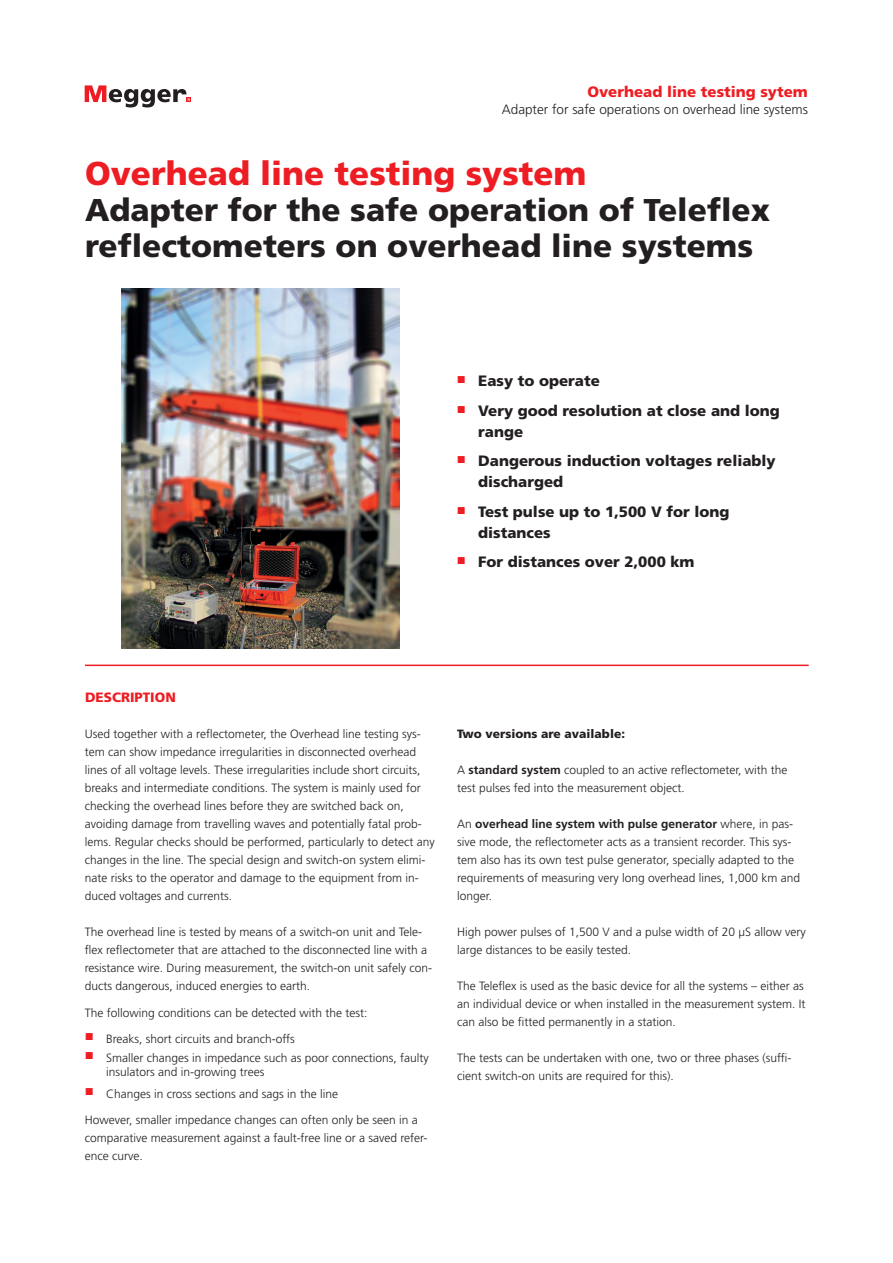
<style>
.page{position:relative;width:893px;height:1263px;background:#fff}
.page>*{position:absolute;margin:0;border:0;box-sizing:border-box;transform-origin:0 0}
.t1{font:900 33px "Frutiger LT Std";color:#ee1d23}
.t2{font:900 31.5px/36px "Frutiger LT Std";color:#231f20}
.t3{font:900 15px/21px "Frutiger LT Std";color:#231f20}
.t4{font:900 15px "Frutiger LT Std";color:#ee1d23}
.t5{font:300 13.5px "Frutiger LT Std";color:#231f20}
.t6{font:900 13.5px "Frutiger LT Std";color:#ee1d23}
.t7{font:300 12px/18px "Frutiger LT Std";color:#231f20}
.t8{font:900 12px "Frutiger LT Std";color:#231f20}
.s1{font-weight:700}
</style>
<div class="page">
<svg style="left:85px;top:85px;width:106px;height:22px"></svg>
<img style="left:122px;top:288px;width:277px;height:360px">
<hr style="left:85px;top:665px;width:724px;height:1px;background:#ee1d23">
<p class="t4" style="left:587px;top:83px;width:222px">Overhead line testing sytem</p>
<p class="t5" style="left:502px;top:102px;width:308px">Adapter for safe operations on overhead line systems</p>
<h1 class="t1" style="left:85px;top:153px;width:503px">Overhead line testing system</h1>
<h2 class="t2" style="left:85px;top:192px;width:686px">Adapter for the safe operation of Teleflex reflectometers on overhead line systems</h2>
<p class="t3" style="left:457px;top:370px;width:144px"><sup>■</sup> Easy to operate</p>
<p class="t3" style="left:478px;top:400px;width:303px;text-indent:-21px"><sup>■</sup> Very good resolution at close and long range</p>
<p class="t3" style="left:478px;top:450px;width:299px;text-indent:-21px"><sup>■</sup> Dangerous induction voltages reliably discharged</p>
<p class="t3" style="left:478px;top:501px;width:253px;text-indent:-21px"><sup>■</sup> Test pulse up to 1,500 V for long distances</p>
<p class="t3" style="left:457px;top:551px;width:239px"><sup>■</sup> For distances over 2,000 km</p>
<p class="t6" style="left:85px;top:689px;width:92px">DESCRIPTION</p>
<p class="t7" style="left:85px;top:725px;width:352px">Used together with a reflectometer, the Overhead line testing sys&shy;tem can show impedance irregularities in disconnected overhead lines of all voltage levels. These irregularities include short circuits, breaks and intermediate conditions. The system is mainly used for checking the overhead lines before they are switched back on, avoiding damage from travelling waves and potentially fatal prob&shy;lems. Regular checks should be performed, particularly to detect any changes in the line. The special design and switch-on system elimi&shy;nate risks to the operator and damage to the equipment from in&shy;duced voltages and currents.</p>
<p class="t7" style="left:85px;top:923px;width:349px">The overhead line is tested by means of a switch-on unit and Tele&shy;flex reflectometer that are attached to the disconnected line with a resistance wire. During measurement, the switch-on unit safely con&shy;ducts dangerous, induced energies to earth.</p>
<p class="t7" style="left:85px;top:1004px;width:284px">The following conditions can be detected with the test:</p>
<p class="t7" style="left:85px;top:1030px;width:211px"><sup>■</sup> Breaks, short circuits and branch-offs</p>
<p class="t7" style="left:106px;top:1051px;width:324px;line-height:13.5px;text-indent:-21px"><sup>■</sup> Smaller changes in impedance such as poor connections, faulty insulators and in-growing trees</p>
<p class="t7" style="left:85px;top:1085px;width:255px"><sup>■</sup> Changes in cross sections and sags in the line</p>
<p class="t7" style="left:85px;top:1111px;width:344px">However, smaller impedance changes can often only be seen in a comparative measurement against a fault-free line or a saved refer&shy;ence curve.</p>
<p class="t8" style="left:457px;top:727px;width:169px">Two versions are available:</p>
<p class="t7" style="left:457px;top:761px;width:332px">A <span class="s1">standard system</span> coupled to an active reflectometer, with the test pulses fed into the measurement object.</p>
<p class="t7" style="left:457px;top:815px;width:344px">An <span class="s1">overhead line system with pulse generator</span> where, in pas&shy;sive mode, the reflectometer acts as a transient recorder. This sys&shy;tem also has its own test pulse generator, specially adapted to the requirements of measuring very long overhead lines, 1,000 km and longer.</p>
<p class="t7" style="left:457px;top:923px;width:350px">High power pulses of 1,500 V and a pulse width of 20 µS allow very large distances to be easily tested.</p>
<p class="t7" style="left:457px;top:977px;width:350px">The Teleflex is used as the basic device for all the systems – either as an individual device or when installed in the measurement system. It can also be fitted permanently in a station.</p>
<p class="t7" style="left:457px;top:1049px;width:336px">The tests can be undertaken with one, two or three phases (suffi&shy;cient switch-on units are required for this).</p>
</div>
